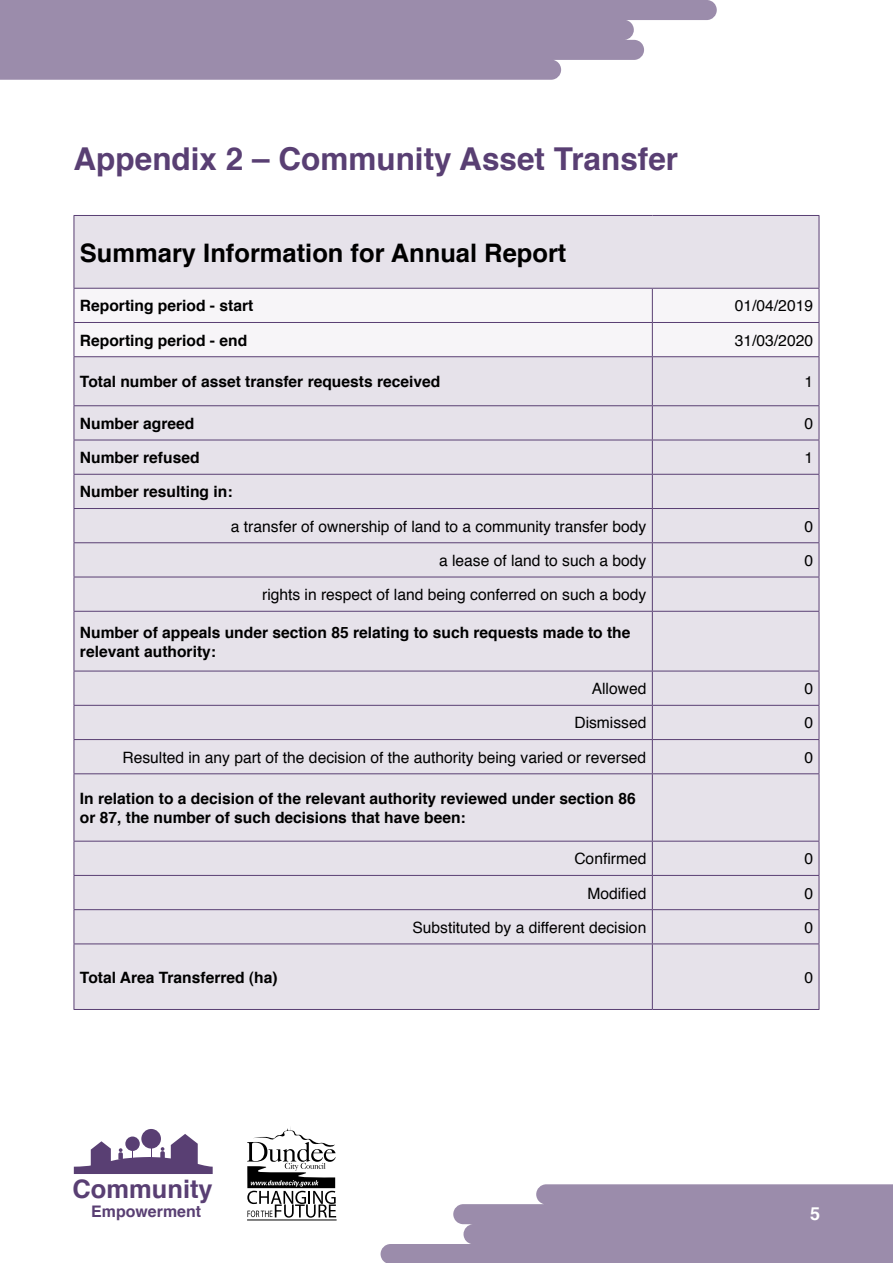
<style>
.page{position:relative;width:893px;height:1263px;background:#fff}
.page>*{position:absolute;margin:0;border:0;box-sizing:border-box;transform-origin:0 0}
.Subheading{font:700 31.5px "Helvetica";color:#593f73}
.Paragraph{font:700 25.5px "Helvetica";color:#000}
.t1{font:700 25.5px "Helvetica";color:#593f73}
.t2{font:700 18px "Helvetica";color:#fff}
.t3{font:700 15.9px "Helvetica";color:#593f73}
.Paragraph-2{font:700 15.6px/18.8px "Helvetica";color:#000}
.Paragraph-3{font:15.6px "Helvetica";color:#000}
</style>
<div class="page">
<div style="left:141px;top:1129px;width:20px;height:19px;background:#593f73;border-radius:50%"></div>
<svg style="left:74px;top:1134px;width:139px;height:40px"></svg>
<svg style="left:247px;top:1127px;width:89px;height:90px"></svg>
<hr style="left:247px;top:1220px;width:90px;height:1px;background:#000">
<svg style="left:381px;top:1184px;width:512px;height:79px"></svg>
<svg style="left:0;top:0;width:717px;height:80px;background:#a699b4"></svg>
<div style="left:75px;top:216px;width:744px;height:793px;background:#e6e2ea"></div>
<div style="left:75px;top:289px;width:744px;height:67px;background:#f7f5f8"></div>
<hr style="left:74px;top:215px;width:578px;height:1px;background:#593f73">
<hr style="left:74px;top:216px;width:1px;height:72px;background:#593f73">
<hr style="left:652px;top:215px;width:167px;height:1px;background:#593f73">
<hr style="left:819px;top:216px;width:1px;height:72px;background:#593f73">
<hr style="left:74px;top:288px;width:578px;height:1px;background:#593f73">
<hr style="left:74px;top:289px;width:1px;height:33px;background:#593f73">
<hr style="left:652px;top:288px;width:167px;height:1px;background:#593f73">
<hr style="left:652px;top:289px;width:1px;height:33px;background:#593f73">
<hr style="left:819px;top:289px;width:1px;height:33px;background:#593f73">
<hr style="left:74px;top:322px;width:578px;height:1px;background:#593f73">
<hr style="left:74px;top:323px;width:1px;height:33px;background:#593f73">
<hr style="left:652px;top:322px;width:167px;height:1px;background:#593f73">
<hr style="left:652px;top:323px;width:1px;height:33px;background:#593f73">
<hr style="left:819px;top:323px;width:1px;height:33px;background:#593f73">
<hr style="left:74px;top:356px;width:578px;height:1px;background:#593f73">
<hr style="left:74px;top:357px;width:1px;height:48px;background:#593f73">
<hr style="left:652px;top:356px;width:167px;height:1px;background:#593f73">
<hr style="left:652px;top:357px;width:1px;height:48px;background:#593f73">
<hr style="left:819px;top:357px;width:1px;height:48px;background:#593f73">
<hr style="left:74px;top:405px;width:578px;height:1px;background:#593f73">
<hr style="left:74px;top:406px;width:1px;height:34px;background:#593f73">
<hr style="left:652px;top:405px;width:167px;height:1px;background:#593f73">
<hr style="left:652px;top:406px;width:1px;height:34px;background:#593f73">
<hr style="left:819px;top:406px;width:1px;height:34px;background:#593f73">
<hr style="left:74px;top:440px;width:578px;height:1px;background:#593f73">
<hr style="left:74px;top:440px;width:1px;height:34px;background:#593f73">
<hr style="left:652px;top:440px;width:167px;height:1px;background:#593f73">
<hr style="left:652px;top:440px;width:1px;height:34px;background:#593f73">
<hr style="left:819px;top:440px;width:1px;height:34px;background:#593f73">
<hr style="left:74px;top:474px;width:578px;height:1px;background:#593f73">
<hr style="left:74px;top:475px;width:1px;height:33px;background:#593f73">
<hr style="left:652px;top:474px;width:167px;height:1px;background:#593f73">
<hr style="left:652px;top:475px;width:1px;height:33px;background:#593f73">
<hr style="left:819px;top:475px;width:1px;height:33px;background:#593f73">
<hr style="left:74px;top:508px;width:578px;height:1px;background:#593f73">
<hr style="left:74px;top:509px;width:1px;height:33px;background:#593f73">
<hr style="left:652px;top:508px;width:167px;height:1px;background:#593f73">
<hr style="left:652px;top:509px;width:1px;height:33px;background:#593f73">
<hr style="left:819px;top:509px;width:1px;height:33px;background:#593f73">
<hr style="left:74px;top:542px;width:578px;height:1px;background:#593f73">
<hr style="left:74px;top:543px;width:1px;height:34px;background:#593f73">
<hr style="left:652px;top:542px;width:167px;height:1px;background:#593f73">
<hr style="left:652px;top:543px;width:1px;height:34px;background:#593f73">
<hr style="left:819px;top:543px;width:1px;height:34px;background:#593f73">
<hr style="left:74px;top:577px;width:578px;height:1px;background:#593f73">
<hr style="left:74px;top:577px;width:1px;height:34px;background:#593f73">
<hr style="left:652px;top:577px;width:167px;height:1px;background:#593f73">
<hr style="left:652px;top:577px;width:1px;height:34px;background:#593f73">
<hr style="left:819px;top:577px;width:1px;height:34px;background:#593f73">
<hr style="left:74px;top:611px;width:578px;height:1px;background:#593f73">
<hr style="left:74px;top:612px;width:1px;height:59px;background:#593f73">
<hr style="left:652px;top:611px;width:167px;height:1px;background:#593f73">
<hr style="left:652px;top:612px;width:1px;height:59px;background:#593f73">
<hr style="left:819px;top:612px;width:1px;height:59px;background:#593f73">
<hr style="left:74px;top:671px;width:578px;height:1px;background:#593f73">
<hr style="left:74px;top:671px;width:1px;height:34px;background:#593f73">
<hr style="left:652px;top:671px;width:167px;height:1px;background:#593f73">
<hr style="left:652px;top:671px;width:1px;height:34px;background:#593f73">
<hr style="left:819px;top:671px;width:1px;height:34px;background:#593f73">
<hr style="left:74px;top:705px;width:578px;height:1px;background:#593f73">
<hr style="left:74px;top:706px;width:1px;height:33px;background:#593f73">
<hr style="left:652px;top:705px;width:167px;height:1px;background:#593f73">
<hr style="left:652px;top:706px;width:1px;height:33px;background:#593f73">
<hr style="left:819px;top:706px;width:1px;height:33px;background:#593f73">
<hr style="left:74px;top:739px;width:578px;height:1px;background:#593f73">
<hr style="left:74px;top:740px;width:1px;height:33px;background:#593f73">
<hr style="left:652px;top:739px;width:167px;height:1px;background:#593f73">
<hr style="left:652px;top:740px;width:1px;height:33px;background:#593f73">
<hr style="left:819px;top:740px;width:1px;height:33px;background:#593f73">
<hr style="left:74px;top:773px;width:578px;height:1px;background:#593f73">
<hr style="left:74px;top:774px;width:1px;height:67px;background:#593f73">
<hr style="left:652px;top:773px;width:167px;height:1px;background:#593f73">
<hr style="left:652px;top:774px;width:1px;height:67px;background:#593f73">
<hr style="left:819px;top:774px;width:1px;height:67px;background:#593f73">
<hr style="left:74px;top:841px;width:578px;height:1px;background:#593f73">
<hr style="left:74px;top:841px;width:1px;height:34px;background:#593f73">
<hr style="left:652px;top:841px;width:167px;height:1px;background:#593f73">
<hr style="left:652px;top:841px;width:1px;height:34px;background:#593f73">
<hr style="left:819px;top:841px;width:1px;height:34px;background:#593f73">
<hr style="left:74px;top:875px;width:578px;height:1px;background:#593f73">
<hr style="left:74px;top:876px;width:1px;height:33px;background:#593f73">
<hr style="left:652px;top:875px;width:167px;height:1px;background:#593f73">
<hr style="left:652px;top:876px;width:1px;height:33px;background:#593f73">
<hr style="left:819px;top:876px;width:1px;height:33px;background:#593f73">
<hr style="left:74px;top:909px;width:578px;height:1px;background:#593f73">
<hr style="left:74px;top:910px;width:1px;height:33px;background:#593f73">
<hr style="left:652px;top:909px;width:167px;height:1px;background:#593f73">
<hr style="left:652px;top:910px;width:1px;height:33px;background:#593f73">
<hr style="left:819px;top:910px;width:1px;height:33px;background:#593f73">
<hr style="left:74px;top:943px;width:578px;height:1px;background:#593f73">
<hr style="left:74px;top:944px;width:1px;height:65px;background:#593f73">
<hr style="left:652px;top:943px;width:167px;height:1px;background:#593f73">
<hr style="left:652px;top:944px;width:1px;height:65px;background:#593f73">
<hr style="left:819px;top:944px;width:1px;height:65px;background:#593f73">
<hr style="left:74px;top:1009px;width:578px;height:1px;background:#593f73">
<hr style="left:652px;top:1009px;width:167px;height:1px;background:#593f73">
<p class="Subheading" style="left:74px;top:138px;width:606px">Appendix 2 – Community Asset Transfer</p>
<p class="Paragraph" style="left:80px;top:235px;width:488px">Summary Information for Annual Report</p>
<p class="Paragraph-2" style="left:80px;top:297px;width:175px">Reporting period - start</p>
<p class="Paragraph-3" style="left:735px;top:295px;width:80px">01/04/2019</p>
<p class="Paragraph-2" style="left:80px;top:332px;width:169px">Reporting period - end</p>
<p class="Paragraph-3" style="left:735px;top:330px;width:80px">31/03/2020</p>
<p class="Paragraph-2" style="left:80px;top:373px;width:362px">Total number of asset transfer requests received</p>
<p class="Paragraph-3" style="left:804px;top:371px;width:10px">1</p>
<p class="Paragraph-2" style="left:80px;top:415px;width:116px">Number agreed</p>
<p class="Paragraph-3" style="left:804px;top:413px;width:10px">0</p>
<p class="Paragraph-2" style="left:80px;top:449px;width:121px">Number refused</p>
<p class="Paragraph-3" style="left:804px;top:447px;width:10px">1</p>
<p class="Paragraph-2" style="left:80px;top:483px;width:154px">Number resulting in:</p>
<p class="Paragraph-3" style="left:231px;top:516px;width:417px">a transfer of ownership of land to a community transfer body</p>
<p class="Paragraph-3" style="left:804px;top:516px;width:10px">0</p>
<p class="Paragraph-3" style="left:439px;top:550px;width:209px">a lease of land to such a body</p>
<p class="Paragraph-3" style="left:804px;top:550px;width:10px">0</p>
<p class="Paragraph-3" style="left:262px;top:584px;width:386px">rights in respect of land being conferred on such a body</p>
<p class="Paragraph-2" style="left:80px;top:624px;width:552px">Number of appeals under section 85 relating to such requests made to the relevant authority:</p>
<p class="Paragraph-3" style="left:592px;top:678px;width:56px">Allowed</p>
<p class="Paragraph-3" style="left:804px;top:678px;width:10px">0</p>
<p class="Paragraph-3" style="left:574px;top:712px;width:73px">Dismissed</p>
<p class="Paragraph-3" style="left:804px;top:712px;width:10px">0</p>
<p class="Paragraph-3" style="left:123px;top:747px;width:525px">Resulted in any part of the decision of the authority being varied or reversed</p>
<p class="Paragraph-3" style="left:804px;top:747px;width:10px">0</p>
<p class="Paragraph-2" style="left:80px;top:790px;width:557px">In relation to a decision of the relevant authority reviewed under section 86 or 87, the number of such decisions that have been:</p>
<p class="Paragraph-3" style="left:574px;top:848px;width:73px">Confirmed</p>
<p class="Paragraph-3" style="left:804px;top:848px;width:10px">0</p>
<p class="Paragraph-3" style="left:587px;top:882px;width:60px">Modified</p>
<p class="Paragraph-3" style="left:804px;top:882px;width:10px">0</p>
<p class="Paragraph-3" style="left:412px;top:917px;width:235px">Substituted by a different decision</p>
<p class="Paragraph-3" style="left:804px;top:917px;width:10px">0</p>
<p class="Paragraph-2" style="left:80px;top:969px;width:199px">Total Area Transferred (ha)</p>
<p class="Paragraph-3" style="left:804px;top:967px;width:10px">0</p>
<h2 class="t1" style="left:73px;top:1169px;width:142px">Community</h2>
<p class="t3" style="left:91px;top:1198px;width:111px">Empowerment</p>
<p class="t2" style="left:810px;top:1201px;width:12px">5</p>
</div>
